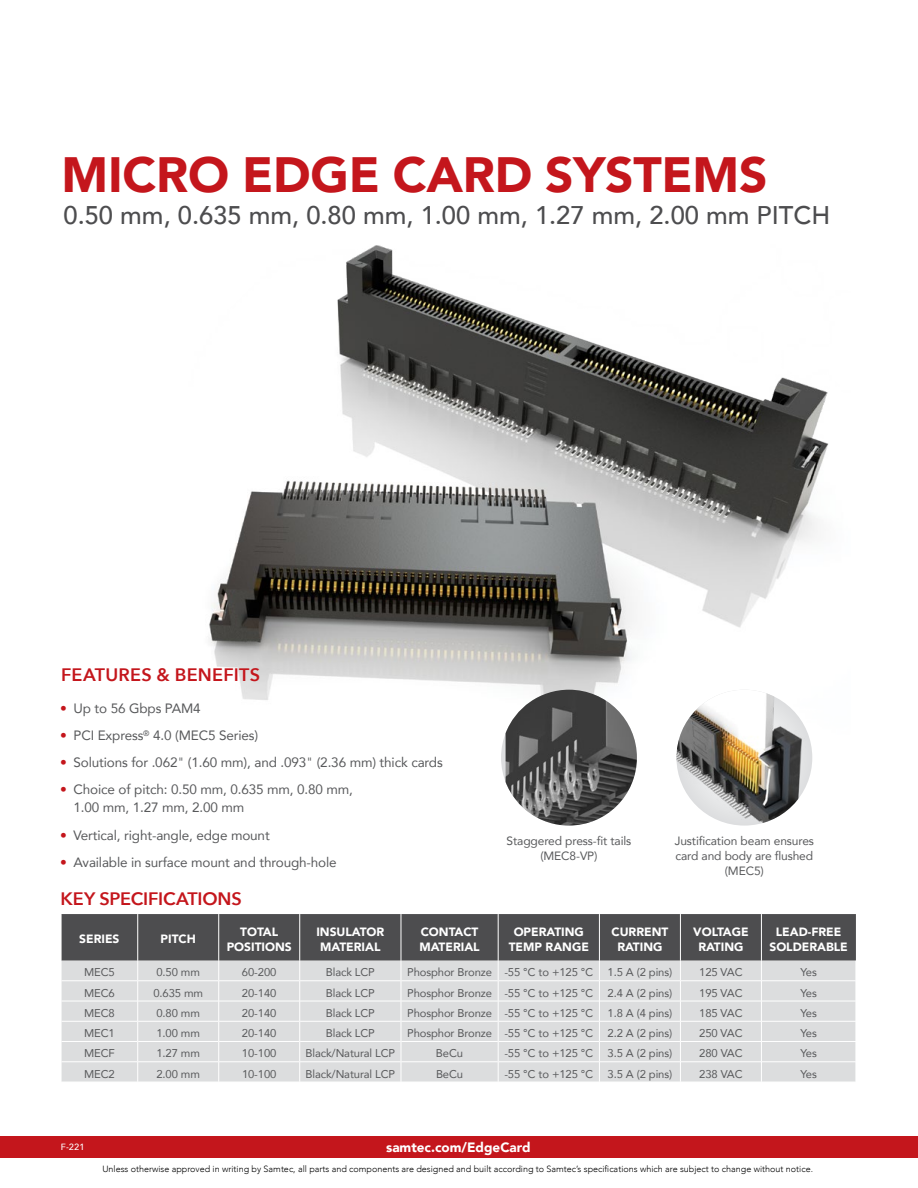
<style>
.page{position:relative;width:918px;height:1188px;background:#fff}
.page>*{position:absolute;margin:0;border:0;box-sizing:border-box;transform-origin:0 0}
.t1{font:900 49.5px "Avenir";letter-spacing:-.005em;color:#c4161c}
.t2{font:500 25.5px "Avenir";color:#4d4d4f}
.t3{font:600 18px "Avenir Next";letter-spacing:.005em;color:#c4161c}
.t4{font:13.5px/18px "Avenir";letter-spacing:-.01em;color:#58595b}
.t5{font:900 13.5px "Avenir";color:#fff}
.t6{font:900 12px/14.4px "Avenir";color:#fff;text-align:center}
.t7{font:12px/15px "Avenir";letter-spacing:-.01em;color:#58595b;text-align:center}
.t8{font:11.25px "Avenir";letter-spacing:-.01em;color:#58595b}
.t9{font:300 9px "Avenir";color:#000}
.t10{font:500 9px "Avenir Next";color:#fff}
.s1{font-family:"Avenir Next";color:#c4161c}
.s2{font-weight:300}
</style>
<div class="page">
<img style="left:209px;top:245px;width:620px;height:489px">
<div style="left:0;top:1136px;width:918px;height:22px;background:#c4161c"></div>
<svg style="left:61px;top:914px;width:795px;height:168px;background:#b6b7b8"></svg>
<hr style="left:761px;top:914px;width:1px;height:47px;background:#fff">
<hr style="left:680px;top:914px;width:1px;height:47px;background:#fff">
<img style="left:506px;top:690px;width:131px;height:136px">
<img style="left:676px;top:690px;width:136px;height:136px;border-radius:68px">
<h1 class="t1" style="left:62px;top:133px;width:707px">MICRO EDGE CARD SYSTEMS</h1>
<h2 class="t2" style="left:64px;top:193px;width:768px">0.50 mm, 0.635 mm, 0.80 mm, 1.00 mm, 1.27 mm, 2.00 mm PITCH</h2>
<h3 class="t3" style="left:61px;top:660px;width:200px">FEATURES &amp; BENEFITS</h3>
<p class="t4" style="left:60px;top:699px;width:142px"><span class="s1">•</span> Up to 56 Gbps PAM4</p>
<p class="t4" style="left:60px;top:726px;width:200px"><span class="s1">•</span> PCI Express<sup>®</sup> 4.0 (MEC5 Series)</p>
<p class="t4" style="left:60px;top:753px;width:384px"><span class="s1">•</span> Solutions for .062<span class="s2">"</span> (1.60 mm), and .093<span class="s2">"</span> (2.36 mm) thick cards</p>
<p class="t4" style="left:74px;top:780px;width:281px;text-indent:-14px"><span class="s1">•</span> Choice of pitch: 0.50 mm, 0.635 mm, 0.80 mm,<br>1.00 mm, 1.27 mm, 2.00 mm</p>
<p class="t4" style="left:60px;top:826px;width:211px"><span class="s1">•</span> Vertical, right-angle, edge mount</p>
<p class="t4" style="left:60px;top:853px;width:278px"><span class="s1">•</span> Available in surface mount and through-hole</p>
<h3 class="t3" style="left:61px;top:883px;width:183px">KEY SPECIFICATIONS</h3>
<p class="t7" style="left:507px;top:833px;width:126px">Staggered press-fit tails (MEC8-VP)</p>
<p class="t7" style="left:675px;top:833px;width:141px">Justification beam ensures card and body are flushed (MEC5)</p>
<p class="t6" style="left:79px;top:932px;width:42px">SERIES</p>
<p class="t6" style="left:161px;top:932px;width:37px">PITCH</p>
<p class="t6" style="left:227px;top:925px;width:67px">TOTAL<br>POSITIONS</p>
<p class="t6" style="left:316px;top:925px;width:69px">INSULATOR<br>MATERIAL</p>
<p class="t6" style="left:419px;top:925px;width:62px;text-align:left">CONTACT<br>MATERIAL</p>
<p class="t6" style="left:509px;top:925px;width:82px">OPERATING<br>TEMP RANGE</p>
<p class="t6" style="left:611px;top:925px;width:58px">CURRENT<br>RATING</p>
<p class="t6" style="left:693px;top:925px;width:57px">VOLTAGE<br>RATING</p>
<p class="t6" style="left:769px;top:925px;width:80px">LEAD-FREE<br>SOLDERABLE</p>
<p class="t8" style="left:84px;top:963px;width:32px">MEC5</p>
<p class="t8" style="left:156px;top:963px;width:45px">0.50 mm</p>
<p class="t8" style="left:242px;top:963px;width:36px">60-200</p>
<p class="t8" style="left:326px;top:963px;width:51px">Black LCP</p>
<p class="t8" style="left:407px;top:963px;width:188px">Phosphor Bronze -55 ℃ to +125 ℃</p>
<p class="t8" style="left:608px;top:963px;width:66px">1.5 A (2 pins)</p>
<p class="t8" style="left:699px;top:963px;width:45px">125 VAC</p>
<p class="t8" style="left:801px;top:963px;width:18px">Yes</p>
<p class="t8" style="left:84px;top:984px;width:32px">MEC6</p>
<p class="t8" style="left:153px;top:984px;width:51px">0.635 mm</p>
<p class="t8" style="left:242px;top:984px;width:36px">20-140</p>
<p class="t8" style="left:326px;top:984px;width:51px">Black LCP</p>
<p class="t8" style="left:407px;top:984px;width:188px">Phosphor Bronze -55 ℃ to +125 ℃</p>
<p class="t8" style="left:608px;top:984px;width:66px">2.4 A (2 pins)</p>
<p class="t8" style="left:699px;top:984px;width:45px">195 VAC</p>
<p class="t8" style="left:801px;top:984px;width:18px">Yes</p>
<p class="t8" style="left:84px;top:1004px;width:32px">MEC8</p>
<p class="t8" style="left:156px;top:1004px;width:45px">0.80 mm</p>
<p class="t8" style="left:242px;top:1004px;width:36px">20-140</p>
<p class="t8" style="left:326px;top:1004px;width:51px">Black LCP</p>
<p class="t8" style="left:407px;top:1004px;width:188px">Phosphor Bronze -55 ℃ to +125 ℃</p>
<p class="t8" style="left:608px;top:1004px;width:66px">1.8 A (4 pins)</p>
<p class="t8" style="left:699px;top:1004px;width:45px">185 VAC</p>
<p class="t8" style="left:801px;top:1004px;width:18px">Yes</p>
<p class="t8" style="left:84px;top:1024px;width:32px">MEC1</p>
<p class="t8" style="left:156px;top:1024px;width:45px">1.00 mm</p>
<p class="t8" style="left:242px;top:1024px;width:36px">20-140</p>
<p class="t8" style="left:326px;top:1024px;width:51px">Black LCP</p>
<p class="t8" style="left:407px;top:1024px;width:188px">Phosphor Bronze -55 ℃ to +125 ℃</p>
<p class="t8" style="left:608px;top:1024px;width:66px">2.2 A (2 pins)</p>
<p class="t8" style="left:699px;top:1024px;width:45px">250 VAC</p>
<p class="t8" style="left:801px;top:1024px;width:18px">Yes</p>
<p class="t8" style="left:84px;top:1044px;width:32px">MECF</p>
<p class="t8" style="left:156px;top:1044px;width:45px">1.27 mm</p>
<p class="t8" style="left:242px;top:1044px;width:36px">10-100</p>
<p class="t8" style="left:306px;top:1044px;width:91px">Black/Natural LCP</p>
<p class="t8" style="left:436px;top:1044px;width:29px">BeCu</p>
<p class="t8" style="left:504px;top:1044px;width:90px">-55 ℃ to +125 ℃</p>
<p class="t8" style="left:608px;top:1044px;width:66px">3.5 A (2 pins)</p>
<p class="t8" style="left:699px;top:1044px;width:45px">280 VAC</p>
<p class="t8" style="left:801px;top:1044px;width:18px">Yes</p>
<p class="t8" style="left:84px;top:1065px;width:32px">MEC2</p>
<p class="t8" style="left:156px;top:1065px;width:45px">2.00 mm</p>
<p class="t8" style="left:242px;top:1065px;width:36px">10-100</p>
<p class="t8" style="left:306px;top:1065px;width:91px">Black/Natural LCP</p>
<p class="t8" style="left:436px;top:1065px;width:29px">BeCu</p>
<p class="t8" style="left:504px;top:1065px;width:90px">-55 ℃ to +125 ℃</p>
<p class="t8" style="left:608px;top:1065px;width:66px">3.5 A (2 pins)</p>
<p class="t8" style="left:699px;top:1065px;width:45px">238 VAC</p>
<p class="t8" style="left:801px;top:1065px;width:18px">Yes</p>
<p class="t10" style="left:61px;top:1139px;width:25px">F-221</p>
<p class="t5" style="left:386px;top:1135px;width:146px">samtec.com/EdgeCard</p>
<p class="t9" style="left:102px;top:1163px;width:712px">Unless otherwise approved in writing by Samtec, all parts and components are designed and built according to Samtec’s specifications which are subject to change without notice.</p>
</div>
